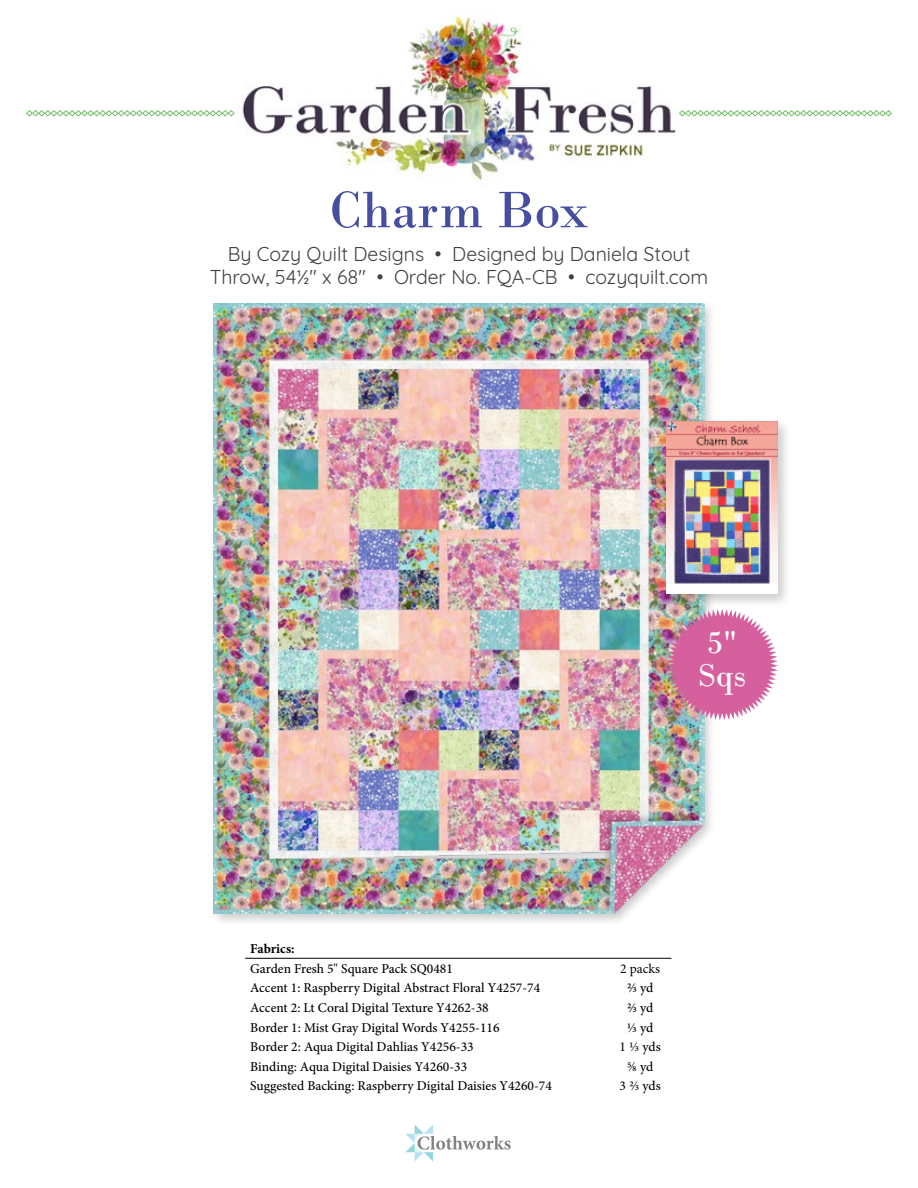
<style>
.page{position:relative;width:918px;height:1188px;background:#fff}
.page>*{position:absolute;margin:0;border:0;box-sizing:border-box;transform-origin:0 0}
.t1{font:54px "Bodoni";color:#454ea1}
.t2{font:33px/33px "Bodoni";color:#fff}
.t3{font:19.5px/22.5px "Quicksand";color:#404040;text-align:center}
.t4{font:500 13.5px "Minion Pro";color:#000}
.t5{font:700 13.5px "Minion Pro";letter-spacing:-.005em;color:#000}
.t6{font:13.5px "Minion Pro";color:#000}
.s1{font-weight:400}
</style>
<div class="page">
<img style="left:242px;top:15px;width:434px;height:165px">
<svg style="left:26px;top:110px;width:209px;height:7px"></svg>
<svg style="left:679px;top:110px;width:213px;height:7px"></svg>
<svg style="left:405px;top:1124px;width:106px;height:37px"></svg>
<svg style="left:245px;top:957px;width:426px;height:1px"></svg>
<hr style="left:245px;top:958px;width:364px;height:1px;background:#000">
<hr style="left:609px;top:958px;width:62px;height:1px;background:#000">
<div style="left:210px;top:300px;width:507px;height:627px;background:#000;opacity:.2"></div>
<img style="left:214px;top:304px;width:490px;height:610px">
<img style="left:666px;top:609px;width:112px;height:111px">
<div style="left:662px;top:417px;width:130px;height:191px;background:#000;opacity:.2"></div>
<div style="left:666px;top:421px;width:112px;height:173px;background:#fff"></div>
<img style="left:666px;top:421px;width:112px;height:162px">
<h1 class="t1" style="left:329px;top:178px;width:261px">Charm Box</h1>
<h3 class="t3" style="left:210px;top:241px;width:500px">By Cozy Quilt Designs • Designed by Daniela Stout<br>Throw, 54½" x 68" • Order No. FQA-CB • cozyquilt.com</h3>
<h2 class="t2" style="left:698px;top:626px;width:50px">5"<br>Sqs</h2>
<p class="t5" style="left:250px;top:940px;width:46px">Fabrics:</p>
<p class="t4" style="left:250px;top:960px;width:204px">Garden Fresh 5" Square Pack SQ0481</p>
<p class="t6" style="left:620px;top:960px;width:41px">2 packs</p>
<p class="t4" style="left:250px;top:979px;width:292px">Accent 1: Raspberry Digital Abstract Floral Y4257-74</p>
<p class="t4" style="left:627px;top:979px;width:28px">⅔ yd</p>
<p class="t4" style="left:250px;top:999px;width:240px">Accent 2: Lt Coral Digital Texture Y4262-38</p>
<p class="t4" style="left:627px;top:999px;width:28px">⅔ yd</p>
<p class="t4" style="left:250px;top:1018px;width:251px">Border 1: Mist Gray Digital Words Y4255-116</p>
<p class="t4" style="left:627px;top:1018px;width:28px">⅓ yd</p>
<p class="t4" style="left:250px;top:1038px;width:225px">Border 2: Aqua Digital Dahlias Y4256-33</p>
<p class="t4" style="left:620px;top:1038px;width:43px"><span class="s1">1 ⅓</span> yds</p>
<p class="t4" style="left:250px;top:1057px;width:218px">Binding: Aqua Digital Daisies Y4260-33</p>
<p class="t4" style="left:627px;top:1057px;width:28px"><span class="s1">⅝</span> yd</p>
<p class="t4" style="left:250px;top:1077px;width:303px">Suggested Backing: Raspberry Digital Daisies Y4260-74</p>
<p class="t4" style="left:620px;top:1077px;width:43px"><span class="s1">3 ⅔</span> yds</p>
</div>
